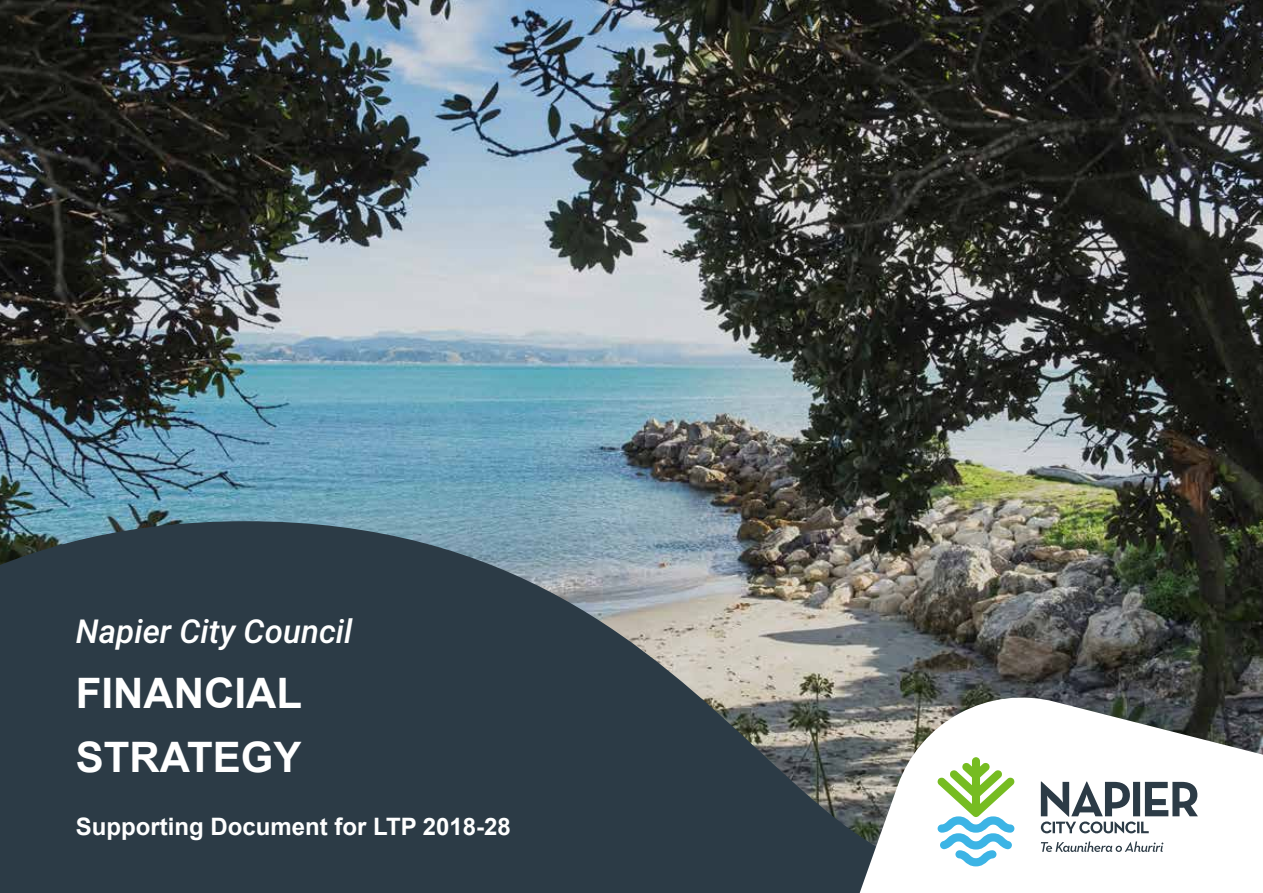
<style>
.page{position:relative;width:1263px;height:893px;background:#fff}
.page>*{position:absolute;margin:0;border:0;box-sizing:border-box;transform-origin:0 0}
.t1{font:700 42px/64.5px "Arial";color:#fff}
.t2{font:italic 500 33px "Roboto";color:#fff}
.t3{font:700 24px "Arial";color:#fff}
</style>
<div class="page">
<img style="left:0;top:0;width:1263px;height:521px">
<svg style="left:0;top:521px;width:1263px;height:372px;background:#434f54"></svg>
<svg style="left:821px;top:693px;width:442px;height:200px"></svg>
<svg style="left:1041px;top:781px;width:157px;height:52px"></svg>
<svg style="left:1041px;top:841px;width:122px;height:11px"></svg>
<svg style="left:937px;top:757px;width:78px;height:109px"></svg>
<h2 class="t2" style="left:76px;top:608px;width:278px">Napier City Council</h2>
<h1 class="t1" style="left:76px;top:661px;width:228px">FINANCIAL<br>STRATEGY</h1>
<p class="t3" style="left:76px;top:810px;width:437px">Supporting Document for LTP 2018-28</p>
</div>
